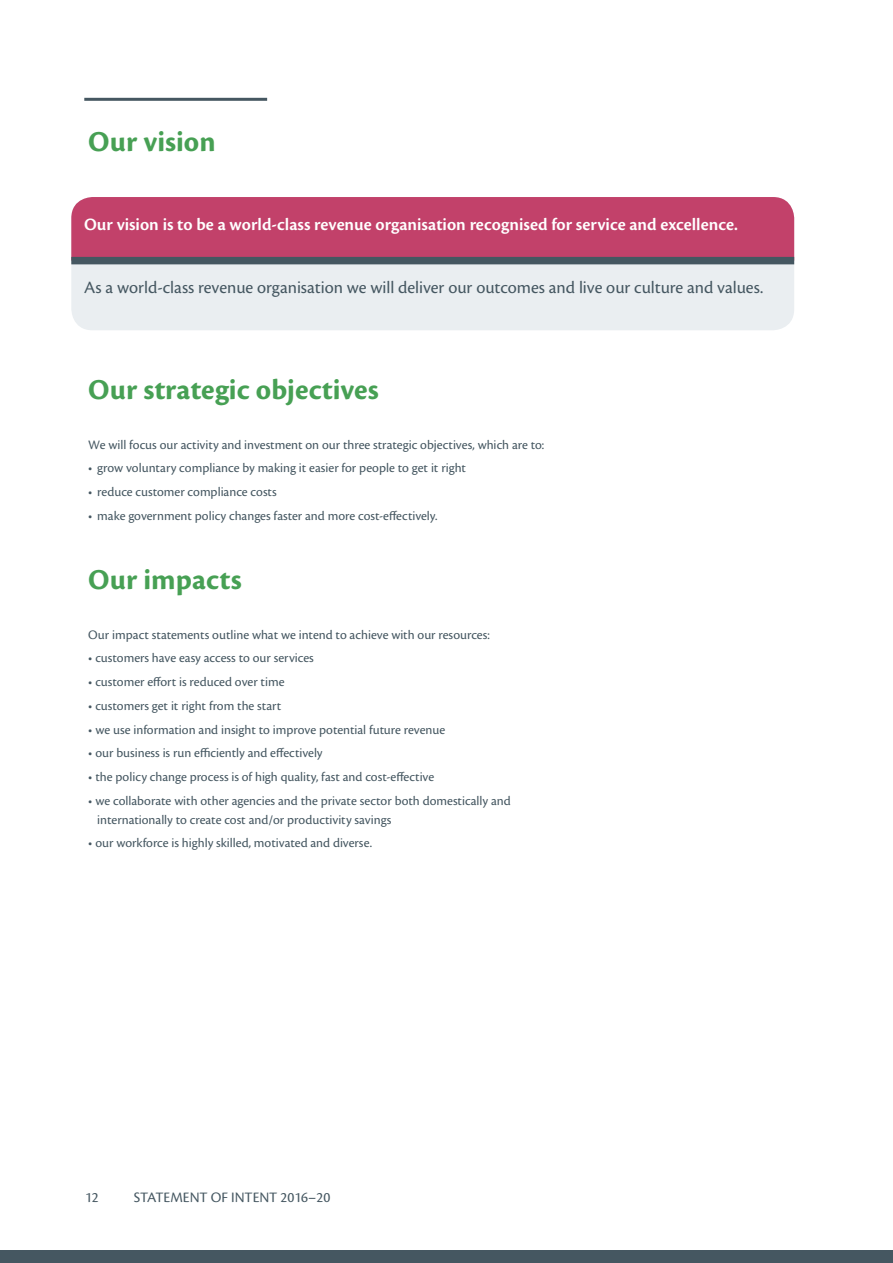
<style>
.page{position:relative;width:893px;height:1263px;background:#fff}
.page>*{position:absolute;margin:0;border:0;box-sizing:border-box;transform-origin:0 0}
.t1{font:700 30px "Cronos Pro";letter-spacing:.005em;color:#47a054}
.t2{font:18px "Cronos Pro";color:#455761}
.t3{font:600 18px "Cronos Pro";color:#fff}
.t4{font:15px "Cronos Pro";color:#455761}
.t5{font:13.5px/19.5px "Cronos Pro";color:#455761}
</style>
<div class="page">
<div style="left:0;top:1250px;width:893px;height:13px;background:#455761"></div>
<div style="left:71px;top:197px;width:723px;height:133px;background:#eaeef1;border-radius:21px"></div>
<svg style="left:71px;top:197px;width:723px;height:67px;background:#b54469"></svg>
<hr style="left:84px;top:98px;width:183px;height:3px;background:#455761">
<h1 class="t1" style="left:88px;top:124px;width:129px">Our vision</h1>
<h2 class="t3" style="left:84px;top:214px;width:655px">Our vision is to be a world-class revenue organisation recognised for service and excellence.</h2>
<h2 class="t2" style="left:84px;top:277px;width:681px">As a world-class revenue organisation we will deliver our outcomes and live our culture and values.</h2>
<h1 class="t1" style="left:88px;top:373px;width:292px">Our strategic objectives</h1>
<p class="t5" style="left:88px;top:435px;width:457px">We will focus our activity and investment on our three strategic objectives, which are to:</p>
<p class="t5" style="left:88px;top:458px;width:379px">• grow voluntary compliance by making it easier for people to get it right</p>
<p class="t5" style="left:88px;top:482px;width:190px">• reduce customer compliance costs</p>
<p class="t5" style="left:88px;top:506px;width:351px">• make government policy changes faster and more cost-effectively.</p>
<h1 class="t1" style="left:88px;top:563px;width:155px">Our impacts</h1>
<p class="t5" style="left:88px;top:625px;width:403px">Our impact statements outline what we intend to achieve with our resources:</p>
<p class="t5" style="left:88px;top:648px;width:227px">• customers have easy access to our services</p>
<p class="t5" style="left:88px;top:672px;width:198px">• customer effort is reduced over time</p>
<p class="t5" style="left:88px;top:696px;width:195px">• customers get it right from the start</p>
<p class="t5" style="left:88px;top:720px;width:358px">• we use information and insight to improve potential future revenue</p>
<p class="t5" style="left:88px;top:743px;width:236px">• our business is run efficiently and effectively</p>
<p class="t5" style="left:88px;top:767px;width:347px">• the policy change process is of high quality, fast and cost-effective</p>
<p class="t5" style="left:97px;top:791px;width:415px;text-indent:-9px">• we collaborate with other agencies and the private sector both domestically and internationally to create cost and/or productivity savings</p>
<p class="t5" style="left:88px;top:833px;width:285px">• our workforce is highly skilled, motivated and diverse.</p>
<p class="t4" style="left:85px;top:1189px;width:15px">12</p>
<p class="t4" style="left:134px;top:1189px;width:198px">STATEMENT OF INTENT 2016–20</p>
</div>
